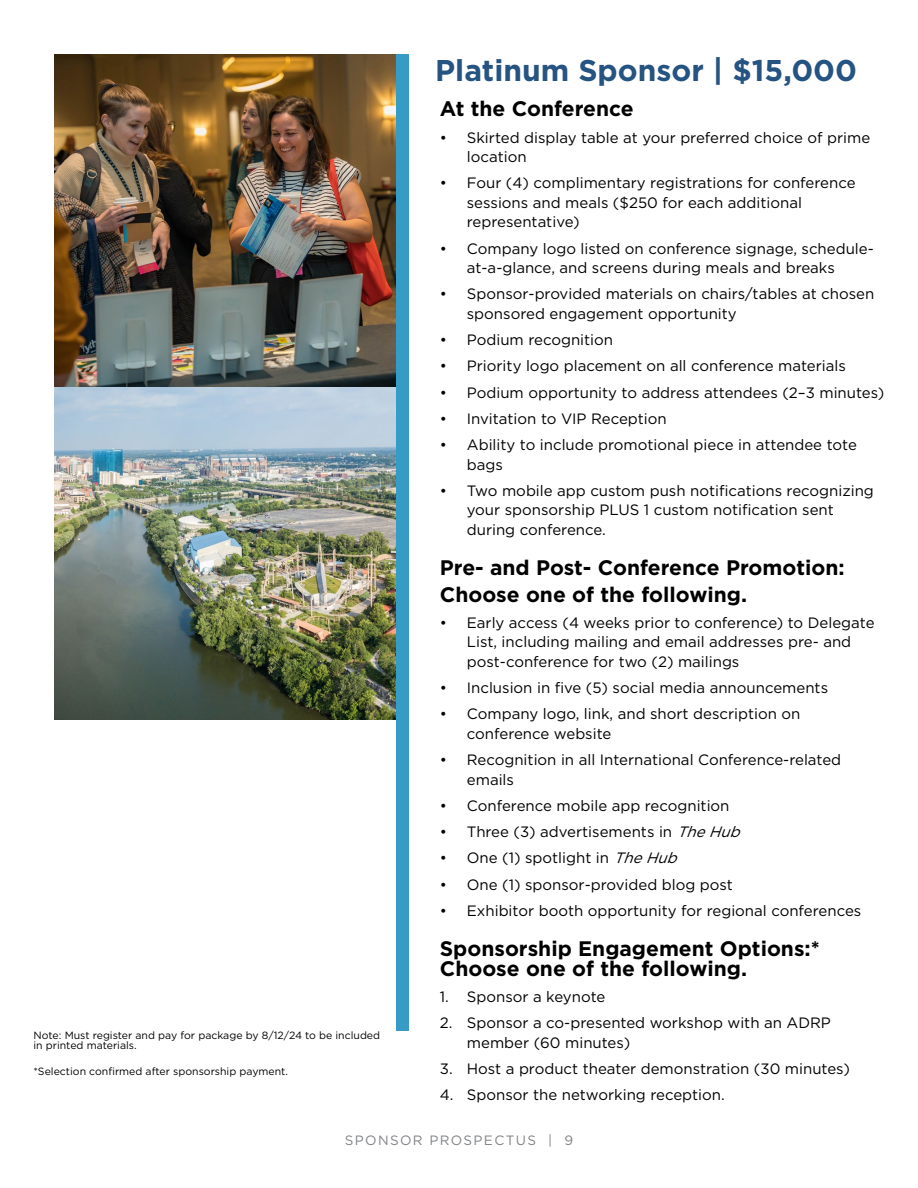
<style>
.page{position:relative;width:918px;height:1188px;background:#fff}
.page>*{position:absolute;margin:0;border:0;box-sizing:border-box;transform-origin:0 0}
.t1{font:700 30px "Gotham";color:#255382}
.t2{font:700 21px/26.2px "Gotham";color:#000}
.t3{font:15px/19.5px "Gotham";color:#000}
.t4{font:13.5px "Gotham";letter-spacing:.1em;color:#808285}
.t5{font:10.5px/10.5px "Gotham";color:#000}
.s1{font-style:italic}
</style>
<div class="page">
<img style="left:54px;top:54px;width:342px;height:665px">
<div style="left:396px;top:54px;width:13px;height:976px;background:#369bc5"></div>
<p class="t5" style="left:33px;top:1030px;width:348px">Note: Must register and pay for package by 8/12/24 to be included in printed materials.</p>
<p class="t5" style="left:33px;top:1066px;width:256px">*Selection confirmed after sponsorship payment.</p>
<h1 class="t1" style="left:435px;top:50px;width:423px">Platinum Sponsor | $15,000</h1>
<h2 class="t2" style="left:440px;top:96px;width:195px">At the Conference</h2>
<p class="t3" style="left:467px;top:127px;width:405px;text-indent:-27px">• Skirted display table at your preferred choice of prime location</p>
<p class="t3" style="left:467px;top:173px;width:390px;text-indent:-27px">• Four (4) complimentary registrations for conference sessions and meals ($250 for each additional representative)</p>
<p class="t3" style="left:467px;top:238px;width:409px;text-indent:-27px">• Company logo listed on conference signage, schedule&shy;at-a-glance, and screens during meals and breaks</p>
<p class="t3" style="left:467px;top:284px;width:409px;text-indent:-27px">• Sponsor-provided materials on chairs/tables at chosen sponsored engagement opportunity</p>
<p class="t3" style="left:440px;top:330px;width:175px">• Podium recognition</p>
<p class="t3" style="left:440px;top:356px;width:408px">• Priority logo placement on all conference materials</p>
<p class="t3" style="left:440px;top:382px;width:446px">• Podium opportunity to address attendees (2–3 minutes)</p>
<p class="t3" style="left:440px;top:408px;width:229px">• Invitation to VIP Reception</p>
<p class="t3" style="left:467px;top:435px;width:392px;text-indent:-27px">• Ability to include promotional piece in attendee tote bags</p>
<p class="t3" style="left:467px;top:480px;width:409px;text-indent:-27px">• Two mobile app custom push notifications recognizing your sponsorship PLUS 1 custom notification sent during conference.</p>
<h2 class="t2" style="left:440px;top:555px;width:406px">Pre- and Post- Conference Promotion:<br>Choose one of the following.</h2>
<p class="t3" style="left:467px;top:612px;width:409px;text-indent:-27px">• Early access (4 weeks prior to conference) to Delegate<br>List, including mailing and email addresses pre- and post-conference for two (2) mailings</p>
<p class="t3" style="left:440px;top:678px;width:390px">• Inclusion in five (5) social media announcements</p>
<p class="t3" style="left:467px;top:704px;width:335px;text-indent:-27px">• Company logo, link, and short description on conference website</p>
<p class="t3" style="left:467px;top:750px;width:376px;text-indent:-27px">• Recognition in all International Conference-related emails</p>
<p class="t3" style="left:440px;top:795px;width:291px">• Conference mobile app recognition</p>
<p class="t3" style="left:440px;top:822px;width:308px">• Three (3) advertisements in <span class="s1">TheHub</span></p>
<p class="t3" style="left:440px;top:848px;width:245px">• One (1) spotlight in <span class="s1">TheHub</span></p>
<p class="t3" style="left:440px;top:874px;width:295px">• One (1) sponsor-provided blog post</p>
<p class="t3" style="left:440px;top:900px;width:423px">• Exhibitor booth opportunity for regional conferences</p>
<h2 class="t2" style="left:440px;top:939px;width:381px;line-height:19.5px">Sponsorship Engagement Options:*<br>Choose one of the following.</h2>
<p class="t3" style="left:440px;top:987px;width:167px">1. Sponsor a keynote</p>
<p class="t3" style="left:467px;top:1013px;width:366px;text-indent:-27px">2. Sponsor a co-presented workshop with an ADRP member (60 minutes)</p>
<p class="t3" style="left:440px;top:1059px;width:412px">3. Host a product theater demonstration (30 minutes)</p>
<p class="t3" style="left:440px;top:1085px;width:286px">4. Sponsor the networking reception.</p>
<p class="t4" style="left:345px;top:1132px;width:230px">SPONSOR PROSPECTUS | 9</p>
</div>
